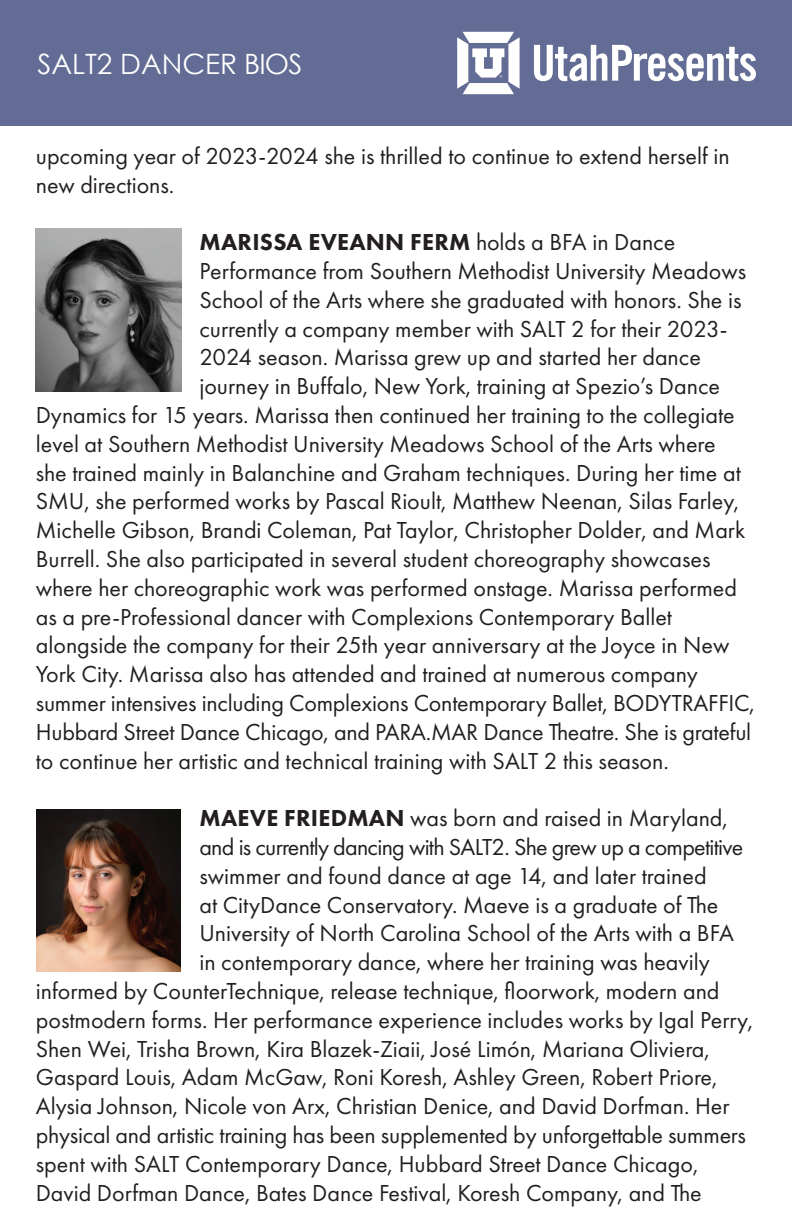
<style>
.page{position:relative;width:792px;height:1224px;background:#fff}
.page>*{position:absolute;margin:0;border:0;box-sizing:border-box;transform-origin:0 0}
.t1{font:28px "Century Gothic";color:#fff}
.t2{font:24px/28.8px "Futura PT";color:#231f20}
.t3{font:24px "Futura PT";letter-spacing:-.03em;color:#231f20}
.t4{font:800 24px "Futura PT";letter-spacing:.01em;color:#231f20}
.s1{font-weight:400}
.s2{font-weight:800}
</style>
<div class="page">
<div style="left:0;top:0;width:792px;height:126px;background:#626c94"></div>
<svg style="left:534px;top:45px;width:222px;height:36px"></svg>
<svg style="left:457px;top:32px;width:63px;height:62px"></svg>
<img style="left:36px;top:229px;width:145px;height:162px">
<img style="left:37px;top:810px;width:144px;height:162px">
<p class="t1" style="left:37px;top:44px;width:266px">SALT2 DANCER BIOS</p>
<p class="t2" style="left:36px;top:141px;width:695px">upcoming year of 2023-2024 she is thrilled to continue to extend herself in new directions.</p>
<p class="t4" style="left:200px;top:227px;width:477px">MARISSA EVEANN FERM <span class="s1">holds a BFA in Dance</span></p>
<p class="t2" style="left:199px;top:256px;width:548px">Performance from Southern Methodist University Meadows</p>
<p class="t2" style="left:199px;top:285px;width:544px">School of the Arts where she graduated with honors. She is</p>
<p class="t2" style="left:199px;top:314px;width:530px">currently a company member with SALT 2 for their 2023-</p>
<p class="t2" style="left:199px;top:343px;width:503px">2024 season. Marissa grew up and started her dance</p>
<p class="t2" style="left:199px;top:372px;width:522px">journey in Buffalo, New York, training at Spezio’s Dance</p>
<p class="t2" style="left:36px;top:400px;width:700px">Dynamics for 15 years. Marissa then continued her training to the collegiate</p>
<p class="t2" style="left:36px;top:429px;width:681px">level at Southern Methodist University Meadows School of the Arts where</p>
<p class="t2" style="left:36px;top:458px;width:707px">she trained mainly in Balanchine and Graham techniques. During her time at</p>
<p class="t2" style="left:36px;top:487px;width:705px">SMU, she performed works by Pascal Rioult, Matthew Neenan, Silas Farley,</p>
<p class="t2" style="left:36px;top:516px;width:711px">Michelle Gibson, Brandi Coleman, Pat Taylor, Christopher Dolder, and Mark</p>
<p class="t2" style="left:36px;top:544px;width:676px">Burrell. She also participated in several student choreography showcases</p>
<p class="t2" style="left:36px;top:573px;width:703px">where her choreographic work was performed onstage. Marissa performed</p>
<p class="t2" style="left:36px;top:602px;width:638px">as a pre-Professional dancer with Complexions Contemporary Ballet</p>
<p class="t2" style="left:36px;top:631px;width:695px">alongside the company for their 25th year anniversary at the Joyce in New</p>
<p class="t2" style="left:36px;top:660px;width:664px">York City. Marissa also has attended and trained at numerous company</p>
<p class="t2" style="left:36px;top:688px;width:721px">summer intensives including Complexions Contemporary Ballet, BODYTRAFFIC,</p>
<p class="t2" style="left:36px;top:717px;width:717px">Hubbard Street Dance Chicago, and PARA.MAR Dance Theatre. She is grateful</p>
<p class="t2" style="left:36px;top:746px;width:635px">to continue her artistic and technical training with SALT 2 this season.</p>
<p class="t2" style="left:200px;top:804px;width:530px"><span class="s2">MAEVE FRIEDMAN</span> was born and raised in Maryland,</p>
<p class="t3" style="left:199px;top:833px;width:546px">and is currently dancing with SALT2. She grew up a competitive</p>
<p class="t2" style="left:199px;top:861px;width:509px">swimmer and found dance at age 14, and later trained</p>
<p class="t2" style="left:199px;top:890px;width:520px">at CityDance Conservatory. Maeve is a graduate of The</p>
<p class="t2" style="left:199px;top:919px;width:536px">University of North Carolina School of the Arts with a BFA</p>
<p class="t2" style="left:199px;top:948px;width:512px">in contemporary dance, where her training was heavily</p>
<p class="t2" style="left:36px;top:976px;width:685px">informed by CounterTechnique, release technique, floorwork, modern and</p>
<p class="t2" style="left:36px;top:1005px;width:719px">postmodern forms. Her performance experience includes works by Igal Perry,</p>
<p class="t2" style="left:36px;top:1034px;width:676px">Shen Wei, Trisha Brown, Kira Blazek-Ziaii, José Limón, Mariana Oliviera,</p>
<p class="t2" style="left:36px;top:1063px;width:683px">Gaspard Louis, Adam McGaw, Roni Koresh, Ashley Green, Robert Priore,</p>
<p class="t2" style="left:36px;top:1092px;width:695px">Alysia Johnson, Nicole von Arx, Christian Denice, and David Dorfman. Her</p>
<p class="t2" style="left:36px;top:1120px;width:712px">physical and artistic training has been supplemented by unforgettable summers</p>
<p class="t2" style="left:36px;top:1149px;width:664px">spent with SALT Contemporary Dance, Hubbard Street Dance Chicago,</p>
<p class="t2" style="left:36px;top:1178px;width:668px">David Dorfman Dance, Bates Dance Festival, Koresh Company, and The</p>
</div>
